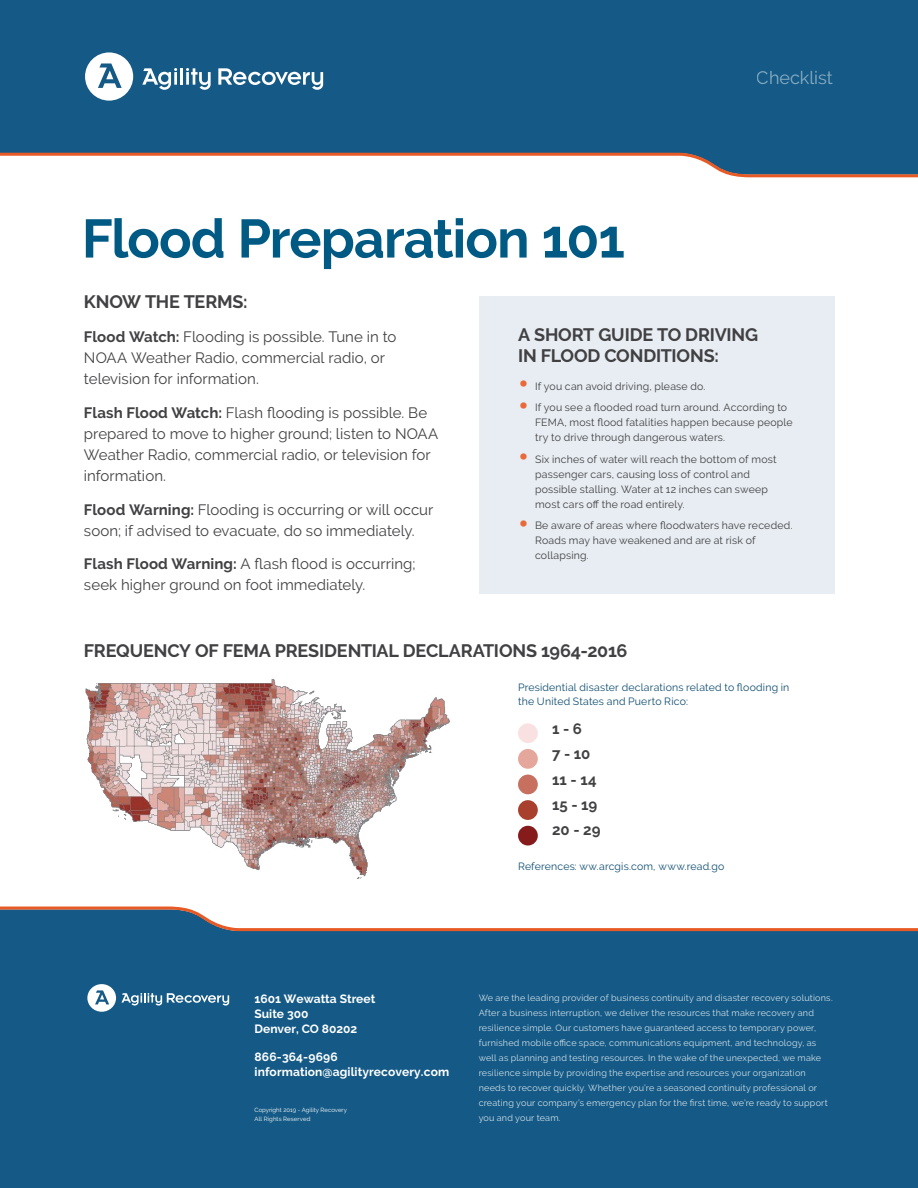
<style>
.page{position:relative;width:918px;height:1188px;background:#fff}
.page>*{position:absolute;margin:0;border:0;box-sizing:border-box;transform-origin:0 0}
.t1{font:700 54px "Raleway";letter-spacing:-.02em;color:#005a84}
.t2{font:700 18px/21px "Raleway";letter-spacing:-.01em;color:#414042}
.t3{font:18px "Raleway";color:#fff}
.t4{font:15px/21px "Raleway";letter-spacing:.005em;color:#414042}
.t5{font:700 15px/25.2px "Raleway";color:#414042}
.t6{font:700 12px/15px "Raleway";letter-spacing:.01em;color:#fff}
.t7{font:10.5px/15px "Raleway";letter-spacing:.02em;color:#414042}
.t8{font:10.5px/13.5px "Raleway";letter-spacing:.02em;color:#104e71}
.t9{font:9px/15px "Raleway";letter-spacing:.025em;color:#fff}
.t10{font:6px/9px "Raleway";color:#fff}
.s1{font-weight:700}
.s2{font-weight:700;font-size:30px;color:#ea693a}
</style>
<div class="page">
<div style="left:0;top:933px;width:918px;height:255px;background:#155a86"></div>
<svg style="left:0;top:906px;width:918px;height:27px"></svg>
<div style="left:0;top:0;width:918px;height:151px;background:#155a86"></div>
<svg style="left:0;top:151px;width:918px;height:27px"></svg>
<svg style="left:85px;top:52px;width:48px;height:49px"></svg>
<svg style="left:142px;top:68px;width:35px;height:22px"></svg>
<hr style="left:180px;top:68px;width:3px;height:17px;background:#fff">
<svg style="left:186px;top:68px;width:25px;height:22px"></svg>
<svg style="left:218px;top:68px;width:105px;height:22px"></svg>
<svg style="left:87px;top:984px;width:142px;height:28px"></svg>
<div style="left:479px;top:297px;width:355px;height:297px;background:#e7edf2"></div>
<img style="left:85px;top:679px;width:365px;height:200px">
<div style="left:518px;top:723px;width:20px;height:20px;background:#fae1e1;border-radius:50%"></div>
<div style="left:518px;top:749px;width:20px;height:20px;background:#e5a69b;border-radius:50%"></div>
<div style="left:518px;top:775px;width:20px;height:19px;background:#c7705f;border-radius:50%"></div>
<div style="left:518px;top:800px;width:20px;height:20px;background:#a8402d;border-radius:50%"></div>
<div style="left:518px;top:826px;width:20px;height:20px;background:#861b1c;border-radius:50%"></div>
<h2 class="t3" style="left:757px;top:67px;width:77px">Checklist</h2>
<h1 class="t1" style="left:82px;top:208px;width:545px">Flood Preparation 101</h1>
<h2 class="t2" style="left:84px;top:292px;width:165px">KNOW THE TERMS:</h2>
<h3 class="t4" style="left:84px;top:326px;width:314px"><span class="s1">Flood Watch:</span> Flooding is possible. Tune in to<br>NOAA Weather Radio, commercial radio, or television for information.</h3>
<h3 class="t4" style="left:84px;top:402px;width:356px"><span class="s1">Flash Flood Watch:</span> Flash flooding is possible. Be prepared to move to higher ground; listen to NOAA Weather Radio, commercial radio, or television for information.</h3>
<h3 class="t4" style="left:84px;top:499px;width:351px"><span class="s1">Flood Warning:</span> Flooding is occurring or will occur soon; if advised to evacuate, do so immediately.</h3>
<h3 class="t4" style="left:84px;top:554px;width:333px"><span class="s1">Flash Flood Warning:</span> A flash flood is occurring; seek higher ground on foot immediately.</h3>
<h2 class="t2" style="left:518px;top:324px;width:242px">A SHORT GUIDE TO DRIVING<br>IN FLOOD CONDITIONS:</h2>
<p class="t7" style="left:518px;top:379px;width:189px"><span class="s2">•</span> If you can avoid driving, please do.</p>
<p class="t7" style="left:535px;top:400px;width:259px;text-indent:-17px"><span class="s2">•</span> If you see a flooded road turn around. According to<br>FEMA, most flood fatalities happen because people try to drive through dangerous waters.</p>
<p class="t7" style="left:535px;top:451px;width:243px;text-indent:-17px"><span class="s2">•</span> Six inches of water will reach the bottom of most passenger cars, causing loss of control and possible stalling. Water at 12 inches can sweep most cars off the road entirely.</p>
<p class="t7" style="left:535px;top:518px;width:259px;text-indent:-17px"><span class="s2">•</span> Be aware of areas where floodwaters have receded.<br>Roads may have weakened and are at risk of collapsing.</p>
<h2 class="t2" style="left:84px;top:640px;width:545px">FREQUENCY OF FEMA PRESIDENTIAL DECLARATIONS 1964-2016</h2>
<p class="t8" style="left:518px;top:681px;width:273px">Presidential disaster declarations related to flooding in the United States and Puerto Rico:</p>
<h3 class="t5" style="left:552px;top:716px;width:50px">1 - 6<br>7 - 10<br>11 - 14<br>15 - 19<br>20 - 29</h3>
<p class="t8" style="left:518px;top:860px;width:208px">References: ww.arcgis.com, www.read.go</p>
<h3 class="t6" style="left:255px;top:991px;width:122px">1601 Wewatta Street<br>Suite 300<br>Denver, CO 80202</h3>
<h3 class="t6" style="left:255px;top:1049px;width:196px">866-364-9696 information@agilityrecovery.com</h3>
<p class="t10" style="left:255px;top:1105px;width:94px">Copyright 2019 - Agility Recovery<br>All Rights Reserved</p>
<p class="t9" style="left:479px;top:990px;width:356px">We are the leading provider of business continuity and disaster recovery solutions.<br>After a business interruption, we deliver the resources that make recovery and resilience simple. Our customers have guaranteed access to temporary power, furnished mobile office space, communications equipment, and technology, as well as planning and testing resources. In the wake of the unexpected, we make resilience simple by providing the expertise and resources your organization needs to recover quickly. Whether you’re a seasoned continuity professional or creating your company’s emergency plan for the first time, we’re ready to support you and your team.</p>
</div>
